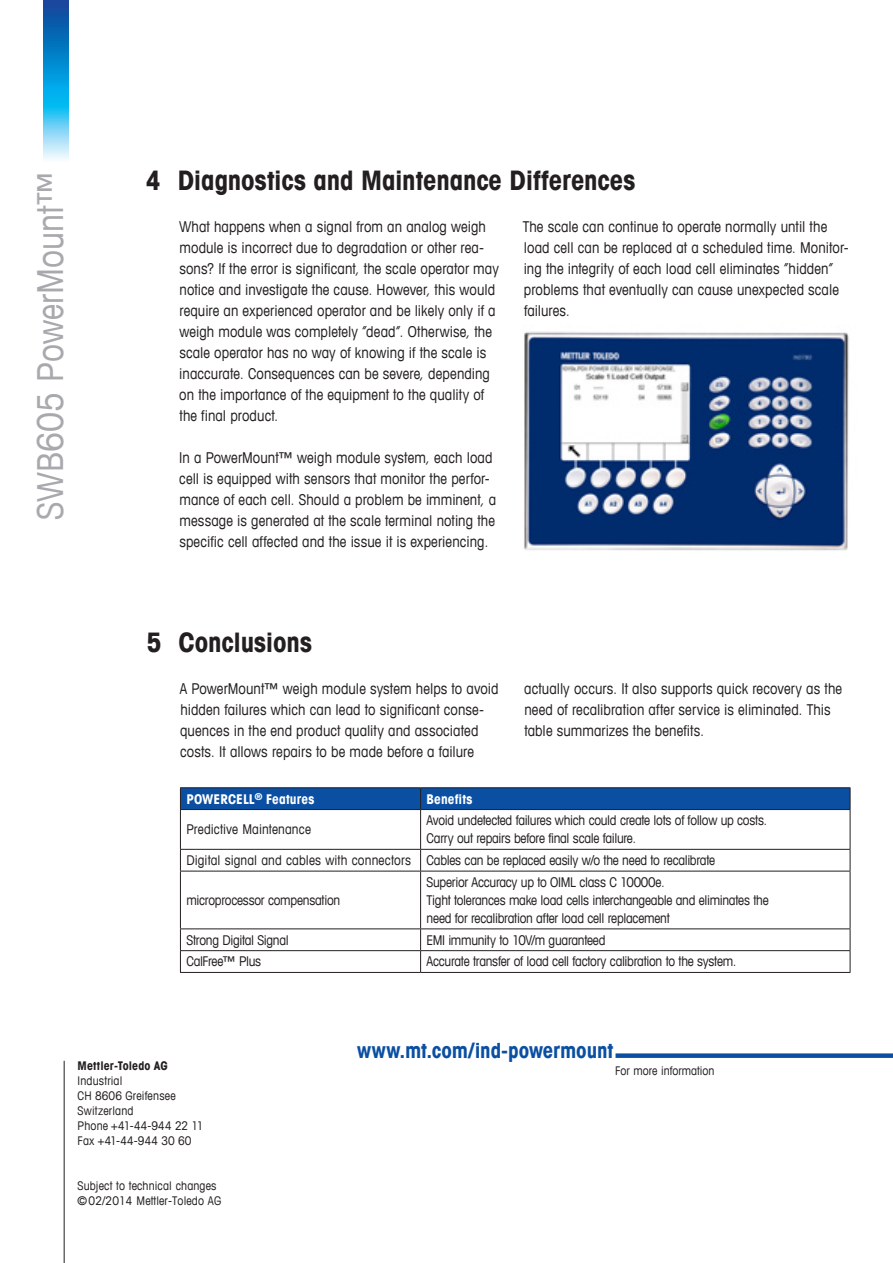
<style>
.page{position:relative;width:893px;height:1263px;background:#fff}
.page>*{position:absolute;margin:0;border:0;box-sizing:border-box;transform-origin:0 0}
.t1{font:condensed 36px "Avant Garde Com";color:#a8a9ad}
._1_Subtitle_Bold_18{font:700 condensed 27px "Avant Garde Com";letter-spacing:-.005em;color:#231f20}
.t2{font:700 condensed 21px "Avant Garde Com";letter-spacing:-.005em;color:#0a4fa2}
._04_lead_text{font:condensed 15px/21px "Avant Garde Com";letter-spacing:.005em;color:#231f20}
.Bildlegende_linksbün{font:condensed 13.5px/18px "Avant Garde Com";letter-spacing:-.02em;color:#231f20}
.Bildlegende_linksbün-2{font:condensed 13.5px "Avant Garde Com";letter-spacing:.01em;color:#231f20}
._04_lead_text-2{font:700 condensed 13.5px "Avant Garde Com";letter-spacing:.005em;color:#fff}
.t3{font:condensed 12px "Avant Garde Com";letter-spacing:.01em;color:#231f20}
.t4{font:700 condensed 12px "Avant Garde Com";letter-spacing:.01em;color:#231f20}
</style>
<div class="page">
<img style="left:43px;top:0;width:26px;height:159px">
<img style="left:524px;top:331px;width:325px;height:220px">
<hr style="left:180px;top:787px;width:241px;height:1px;background:#231f20">
<hr style="left:421px;top:787px;width:429px;height:1px;background:#231f20">
<div style="left:180px;top:788px;width:671px;height:21px;background:#0a4fa2"></div>
<hr style="left:180px;top:809px;width:241px;height:1px;background:#231f20">
<hr style="left:180px;top:810px;width:1px;height:39px;background:#231f20">
<hr style="left:421px;top:809px;width:429px;height:1px;background:#231f20">
<hr style="left:420px;top:810px;width:1px;height:39px;background:#231f20">
<hr style="left:850px;top:810px;width:1px;height:39px;background:#231f20">
<hr style="left:180px;top:849px;width:241px;height:1px;background:#231f20">
<svg style="left:180px;top:850px;width:1px;height:21px"></svg>
<hr style="left:421px;top:849px;width:429px;height:1px;background:#231f20">
<svg style="left:420px;top:850px;width:1px;height:21px"></svg>
<svg style="left:850px;top:850px;width:1px;height:21px"></svg>
<hr style="left:180px;top:871px;width:241px;height:1px;background:#231f20">
<hr style="left:180px;top:871px;width:1px;height:57px;background:#231f20">
<hr style="left:421px;top:871px;width:429px;height:1px;background:#231f20">
<hr style="left:420px;top:871px;width:1px;height:57px;background:#231f20">
<hr style="left:850px;top:871px;width:1px;height:57px;background:#231f20">
<hr style="left:180px;top:928px;width:241px;height:1px;background:#231f20">
<hr style="left:421px;top:928px;width:429px;height:1px;background:#231f20">
<hr style="left:180px;top:950px;width:241px;height:1px;background:#231f20">
<svg style="left:180px;top:929px;width:1px;height:43px"></svg>
<hr style="left:421px;top:950px;width:429px;height:1px;background:#231f20">
<svg style="left:420px;top:929px;width:1px;height:43px"></svg>
<svg style="left:850px;top:929px;width:1px;height:43px"></svg>
<hr style="left:180px;top:972px;width:241px;height:1px;background:#231f20">
<hr style="left:421px;top:972px;width:429px;height:1px;background:#231f20">
<hr style="left:64px;top:1061px;width:1px;height:202px;background:#231f20">
<div style="left:615px;top:1053px;width:278px;height:5px;background:#0a4fa2"></div>
<p class="t1" style="left:28px;top:520px;width:351px;rotate:-90deg">SWB605 PowerMount™</p>
<p class="_1_Subtitle_Bold_18" style="left:146px;top:163px;width:491px">4 Diagnostics and Maintenance Differences</p>
<p class="_04_lead_text" style="left:179px;top:216px;width:321px">What happens when a signal from an analog weigh module is incorrect due to degradation or other rea&shy;sons? If the error is significant, the scale operator may notice and investigate the cause. However, this would require an experienced operator and be likely only if a weigh module was completely “dead”. Otherwise, the scale operator has no way of knowing if the scale is inaccurate. Consequences can be severe, depending on the importance of the equipment to the quality of the final product.</p>
<p class="_04_lead_text" style="left:179px;top:447px;width:318px">In a PowerMount™ weigh module system, each load cell is equipped with sensors that monitor the perfor&shy;mance of each cell. Should a problem be imminent, a message is generated at the scale terminal noting the specific cell affected and the issue it is experiencing.</p>
<p class="_04_lead_text" style="left:523px;top:216px;width:327px">The scale can continue to operate normally until the load cell can be replaced at a scheduled time. Monitor&shy;ing the integrity of each load cell eliminates “hidden” problems that eventually can cause unexpected scale failures.</p>
<p class="_1_Subtitle_Bold_18" style="left:147px;top:625px;width:167px">5 Conclusions</p>
<p class="_04_lead_text" style="left:180px;top:678px;width:320px">A PowerMount™ weigh module system helps to avoid hidden failures which can lead to significant conse&shy;quences in the end product quality and associated costs. It allows repairs to be made before a failure</p>
<p class="_04_lead_text" style="left:524px;top:678px;width:320px">actually occurs. It also supports quick recovery as the need of recalibration after service is eliminated. This table summarizes the benefits.</p>
<p class="_04_lead_text-2" style="left:186px;top:790px;width:129px">POWERCELL<sup>®</sup> Features</p>
<p class="_04_lead_text-2" style="left:427px;top:790px;width:47px">Benefits</p>
<p class="Bildlegende_linksbün-2" style="left:186px;top:821px;width:126px">Predictive Maintenance</p>
<p class="Bildlegende_linksbün" style="left:427px;top:811px;width:342px">Avoid undetected failures which could create lots of follow up costs.<br>Carry out repairs before final scale failure.</p>
<p class="Bildlegende_linksbün-2" style="left:186px;top:852px;width:226px">Digital signal and cables with connectors</p>
<p class="Bildlegende_linksbün" style="left:427px;top:851px;width:290px">Cables can be replaced easily w/o the need to recalibrate</p>
<p class="Bildlegende_linksbün" style="left:186px;top:891px;width:155px">microprocessor compensation</p>
<p class="Bildlegende_linksbün" style="left:427px;top:873px;width:240px">Superior Accuracy up to OIML class C 10000e.</p>
<p class="Bildlegende_linksbün" style="left:427px;top:891px;width:344px">Tight tolerances make load cells interchangeable and eliminates the need for recalibration after load cell replacement</p>
<p class="Bildlegende_linksbün" style="left:186px;top:930px;width:104px">Strong Digital Signal</p>
<p class="Bildlegende_linksbün" style="left:427px;top:930px;width:180px">EMI immunity to 10V/m guaranteed</p>
<p class="Bildlegende_linksbün" style="left:186px;top:952px;width:76px">CalFree™ Plus</p>
<p class="Bildlegende_linksbün" style="left:427px;top:952px;width:311px">Accurate transfer of load cell factory calibration to the system.</p>
<p class="t4" style="left:78px;top:1058px;width:92px">Mettler-Toledo AG</p>
<p class="t3" style="left:78px;top:1073px;width:46px">Industrial</p>
<p class="t3" style="left:78px;top:1088px;width:100px">CH 8606 Greifensee</p>
<p class="t3" style="left:78px;top:1103px;width:57px">Switzerland</p>
<p class="t3" style="left:78px;top:1118px;width:127px">Phone +41-44-944 22 11</p>
<p class="t3" style="left:78px;top:1133px;width:115px">Fax +41-44-944 30 60</p>
<p class="t3" style="left:78px;top:1178px;width:140px">Subject to technical changes</p>
<p class="t3" style="left:78px;top:1193px;width:145px">©02/2014 Mettler-Toledo AG</p>
<p class="t2" style="left:357px;top:1037px;width:258px">www.mt.com/ind-powermount</p>
<p class="t3" style="left:615px;top:1063px;width:101px">For more information</p>
</div>
